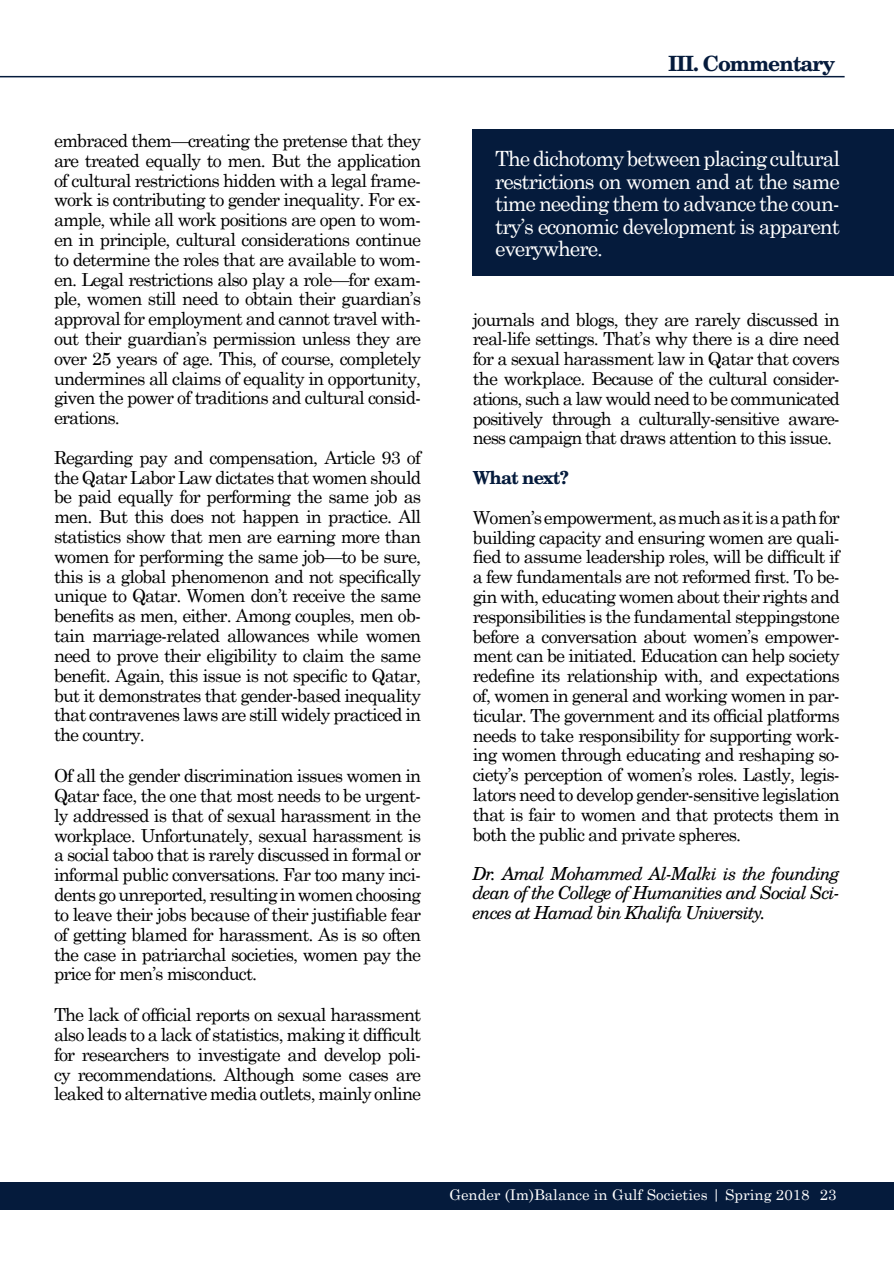
<style>
.page{position:relative;width:894px;height:1263px;background:#fff}
.page>*{position:absolute;margin:0;border:0;box-sizing:border-box;transform-origin:0 0}
.t1{font:21px/22.5px "Century Schoolbook";letter-spacing:-.05em;color:#fff;text-align:justify}
.t2{font:700 21px "Te X Gyre Schola";letter-spacing:-.05em;color:#051b3c}
.t3{font:18px/19.8px "Century Schoolbook";letter-spacing:-.05em;color:#000;text-align:justify}
.t4{font:italic 18px/19.5px "Te X Gyre Schola";letter-spacing:-.05em;color:#000;text-align:justify}
.t5{font:700 18px "Te X Gyre Schola";letter-spacing:-.05em;color:#051b3c}
.t6{font:15px "Century Schoolbook";color:#fff}
.t7{font:14.7px "Century Schoolbook";color:#fff}
</style>
<div class="page">
<div style="left:0;top:1182px;width:893px;height:27px;background:#051b3c"></div>
<hr style="left:0;top:76px;width:844px;height:1px;background:#051b3c">
<div style="left:472px;top:129px;width:421px;height:147px;background:#051b3c"></div>
<p class="t3" style="left:54px;top:130px;width:368px">embraced them—creating the pretense that they are treated equally to men. But the application of cultural restrictions hidden with a legal frame&shy;work is contributing to gender inequality. For ex&shy;ample, while all work positions are open to wom&shy;en in principle, cultural considerations continue to determine the roles that are available to wom&shy;en. Legal restrictions also play a role—for exam&shy;ple, women still need to obtain their guardian’s approval for employment and cannot travel with&shy;out their guardian’s permission unless they are over 25 years of age. This, of course, completely undermines all claims of equality in opportunity, given the power of traditions and cultural consid&shy;erations.</p>
<p class="t3" style="left:54px;top:447px;width:368px">Regarding pay and compensation, Article 93 of the Qatar Labor Law dictates that women should be paid equally for performing the same job as men. But this does not happen in practice. All statistics show that men are earning more than women for performing the same job—to be sure, this is a global phenomenon and not specifically unique to Qatar. Women don’t receive the same benefits as men, either. Among couples, men ob&shy;tain marriage-related allowances while women need to prove their eligibility to claim the same benefit. Again, this issue is not specific to Qatar, but it demonstrates that gender-based inequality that contravenes laws are still widely practiced in the country.</p>
<p class="t3" style="left:54px;top:765px;width:368px">Of all the gender discrimination issues women in Qatar face, the one that most needs to be urgent&shy;ly addressed is that of sexual harassment in the workplace. Unfortunately, sexual harassment is a social taboo that is rarely discussed in formal or informal public conversations. Far too many inci&shy;dents go unreported, resulting in women choosing to leave their jobs because of their justifiable fear of getting blamed for harassment. As is so often the case in patriarchal societies, women pay the price for men’s misconduct.</p>
<p class="t3" style="left:54px;top:1004px;width:368px">The lack of official reports on sexual harassment also leads to a lack of statistics, making it difficult for researchers to investigate and develop poli&shy;cy recommendations. Although some cases are leaked to alternative media outlets, mainly online</p>
<p class="t2" style="left:668px;top:46px;width:169px">III. Commentary</p>
<p class="t1" style="left:495px;top:147px;width:346px">The dichotomy between placing cultural restrictions on women and at the same time needing them to advance the coun&shy;try’s economic development is apparent everywhere.</p>
<p class="t3" style="left:472px;top:309px;width:368px">journals and blogs, they are rarely discussed in real-life settings. That’s why there is a dire need for a sexual harassment law in Qatar that covers the workplace. Because of the cultural consider&shy;ations, such a law would need to be communicated positively through a culturally-sensitive aware&shy;ness campaign that draws attention to this issue.</p>
<p class="t5" style="left:472px;top:463px;width:97px">What next?</p>
<p class="t3" style="left:472px;top:507px;width:368px">Women’s empowerment, as much as it is a path for building capacity and ensuring women are quali&shy;fied to assume leadership roles, will be difficult if a few fundamentals are not reformed first. To be&shy;gin with, educating women about their rights and responsibilities is the fundamental steppingstone before a conversation about women’s empower&shy;ment can be initiated. Education can help society redefine its relationship with, and expectations of, women in general and working women in par&shy;ticular. The government and its official platforms needs to take responsibility for supporting work&shy;ing women through educating and reshaping so&shy;ciety’s perception of women’s roles. Lastly, legis&shy;lators need to develop gender-sensitive legislation that is fair to women and that protects them in both the public and private spheres.</p>
<p class="t4" style="left:472px;top:863px;width:368px">Dr. Amal Mohammed Al-Malki is the founding dean of the College of Humanities and Social Sci&shy;ences at Hamad bin Khalifa University.</p>
<p class="t7" style="left:449px;top:1186px;width:361px">Gender (Im)Balance in Gulf Societies | Spring 2018</p>
<p class="t6" style="left:819px;top:1185px;width:18px">23</p>
</div>
